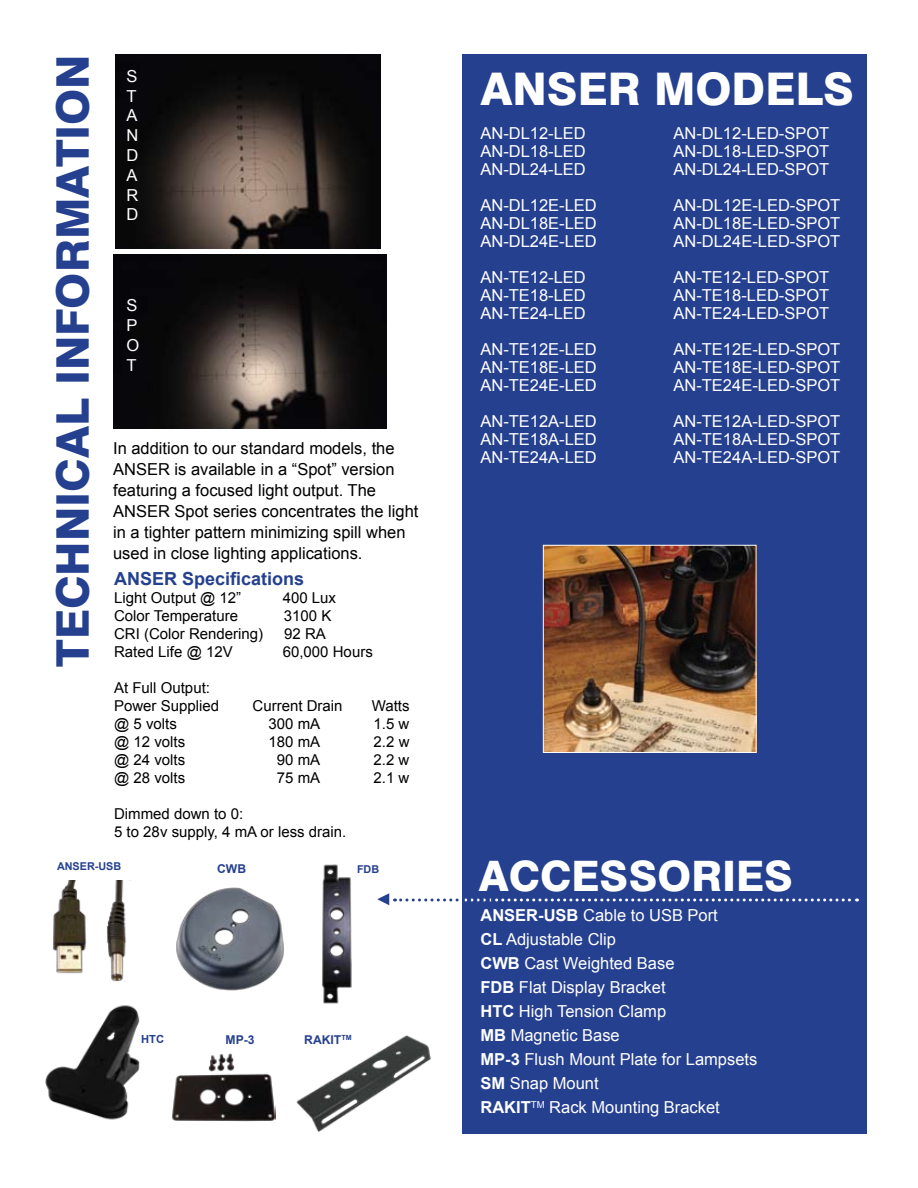
<style>
.page{position:relative;width:918px;height:1188px;background:#fff}
.page>*{position:absolute;margin:0;border:0;box-sizing:border-box;transform-origin:0 0}
.t1{font:800 45px "Swiss 721 BT";color:#25408f}
.t2{font:800 45px "Swiss 721 BT";color:#fff}
.t3{font:800 42px "Swiss 721 BT";color:#fff}
.t4{font:700 18px "Arial";color:#25408f}
.t5{font:16.5px/18px "Arial";color:#fff;text-align:justify}
.t6{font:16.5px/21px "Arial";color:#000}
.t7{font:15px/18px "Arial";color:#000}
.t8{font:700 12.15px "Arial";color:#25408f}
.t9{font:700 11.25px "Arial";color:#25408f}
.t10{font:700 10.8px "Arial";color:#25408f}
.s1{font-weight:700}
</style>
<div class="page">
<div style="left:462px;top:54px;width:405px;height:1080px;background:#25408f"></div>
<img style="left:114px;top:255px;width:272px;height:174px">
<img style="left:116px;top:54px;width:264px;height:195px">
<img style="left:176px;top:887px;width:108px;height:104px">
<img style="left:322px;top:864px;width:30px;height:140px">
<img style="left:45px;top:1005px;width:95px;height:115px">
<img style="left:172px;top:1053px;width:104px;height:68px">
<img style="left:296px;top:1035px;width:135px;height:97px">
<img style="left:53px;top:880px;width:78px;height:102px">
<img style="left:545px;top:547px;width:209px;height:204px">
<div style="left:543px;top:545px;width:213px;height:208px;border:1px solid #fff"></div>
<svg style="left:377px;top:893px;width:480px;height:12px"></svg>
<p class="t1" style="left:46px;top:667px;width:614px;rotate:-90deg">TECHNICAL INFORMATION</p>
<p class="t5" style="left:127px;top:66px;width:11px;line-height:19.8px;text-align:left">s t a n d a r d</p>
<p class="t5" style="left:127px;top:296px;width:14px;line-height:19.8px">S P O T</p>
<p class="t6" style="left:113px;top:438px;width:307px">In addition to our standard models, the ANSER is available in a “Spot” version featuring a focused light output. The ANSER Spot series concentrates the light in a tighter pattern minimizing spill when used in close lighting applications.</p>
<p class="t4" style="left:114px;top:567px;width:192px">ANSER Specifications</p>
<p class="t7" style="left:114px;top:589px;width:128px">Light Output @ 12”</p>
<p class="t7" style="left:283px;top:589px;width:55px">400 Lux</p>
<p class="t7" style="left:114px;top:607px;width:125px">Color Temperature</p>
<p class="t7" style="left:284px;top:607px;width:49px">3100 K</p>
<p class="t7" style="left:114px;top:625px;width:151px">CRI (Color Rendering)</p>
<p class="t7" style="left:284px;top:625px;width:43px">92 RA</p>
<p class="t7" style="left:114px;top:643px;width:120px">Rated Life @ 12V</p>
<p class="t7" style="left:283px;top:643px;width:92px">60,000 Hours</p>
<p class="t7" style="left:114px;top:679px;width:107px">At Full Output:<br>Power Supplied</p>
<p class="t7" style="left:253px;top:697px;width:92px">Current Drain</p>
<p class="t7" style="left:372px;top:697px;width:39px">Watts</p>
<p class="t7" style="left:114px;top:715px;width:64px">@ 5 volts</p>
<p class="t7" style="left:269px;top:715px;width:53px">300 mA</p>
<p class="t7" style="left:374px;top:715px;width:37px">1.5 w</p>
<p class="t7" style="left:114px;top:733px;width:73px">@ 12 volts</p>
<p class="t7" style="left:269px;top:733px;width:53px">180 mA</p>
<p class="t7" style="left:374px;top:733px;width:37px">2.2 w</p>
<p class="t7" style="left:114px;top:751px;width:73px">@ 24 volts</p>
<p class="t7" style="left:277px;top:751px;width:45px">90 mA</p>
<p class="t7" style="left:374px;top:751px;width:37px">2.2 w</p>
<p class="t7" style="left:114px;top:769px;width:73px">@ 28 volts</p>
<p class="t7" style="left:277px;top:769px;width:45px">75 mA</p>
<p class="t7" style="left:374px;top:769px;width:37px">2.1 w</p>
<p class="t7" style="left:114px;top:805px;width:234px">Dimmed down to 0:<br>5 to 28v supply, 4 mA or less drain.</p>
<p class="t10" style="left:57px;top:859px;width:66px">ANSER-USB</p>
<p class="t8" style="left:217px;top:861px;width:31px">CWB</p>
<p class="t10" style="left:357px;top:862px;width:24px">FDB</p>
<p class="t9" style="left:141px;top:1032px;width:24px">HTC</p>
<p class="t8" style="left:226px;top:1032px;width:31px">MP-3</p>
<p class="t8" style="left:304px;top:1032px;width:49px">RAKIT<sup>TM</sup></p>
<p class="t2" style="left:480px;top:61px;width:375px">ANSER MODELS</p>
<p class="t5" style="left:480px;top:124px;width:107px">AN-DL12-LED AN-DL18-LED AN-DL24-LED</p>
<p class="t5" style="left:480px;top:196px;width:118px">AN-DL12E-LED AN-DL18E-LED AN-DL24E-LED</p>
<p class="t5" style="left:480px;top:268px;width:107px">AN-TE12-LED AN-TE18-LED AN-TE24-LED</p>
<p class="t5" style="left:480px;top:340px;width:118px">AN-TE12E-LED AN-TE18E-LED AN-TE24E-LED</p>
<p class="t5" style="left:480px;top:412px;width:118px">AN-TE12A-LED AN-TE18A-LED AN-TE24A-LED</p>
<p class="t5" style="left:673px;top:124px;width:157px">AN-DL12-LED-SPOT AN-DL18-LED-SPOT AN-DL24-LED-SPOT</p>
<p class="t5" style="left:673px;top:196px;width:168px">AN-DL12E-LED-SPOT AN-DL18E-LED-SPOT AN-DL24E-LED-SPOT</p>
<p class="t5" style="left:673px;top:268px;width:157px">AN-TE12-LED-SPOT AN-TE18-LED-SPOT AN-TE24-LED-SPOT</p>
<p class="t5" style="left:673px;top:340px;width:168px">AN-TE12E-LED-SPOT AN-TE18E-LED-SPOT AN-TE24E-LED-SPOT</p>
<p class="t5" style="left:673px;top:412px;width:168px">AN-TE12A-LED-SPOT AN-TE18A-LED-SPOT AN-TE24A-LED-SPOT</p>
<p class="t3" style="left:479px;top:851px;width:315px">ACCESSORIES</p>
<p class="t5" style="left:480px;top:903px;width:278px;line-height:24px;text-align:left"><span class="s1">ANSER-USB</span> Cable to USB Port<br><span class="s1">CL</span> Adjustable Clip<br><span class="s1">CWB</span> Cast Weighted Base<br><span class="s1">FDB</span> Flat Display Bracket<br><span class="s1">HTC</span> High Tension Clamp<br><span class="s1">MB</span> Magnetic Base<br><span class="s1">MP-3</span> Flush Mount Plate for Lampsets<br><span class="s1">SM</span> Snap Mount<br><span class="s1">RAKIT</span><sup>TM</sup> Rack Mounting Bracket</p>
</div>
